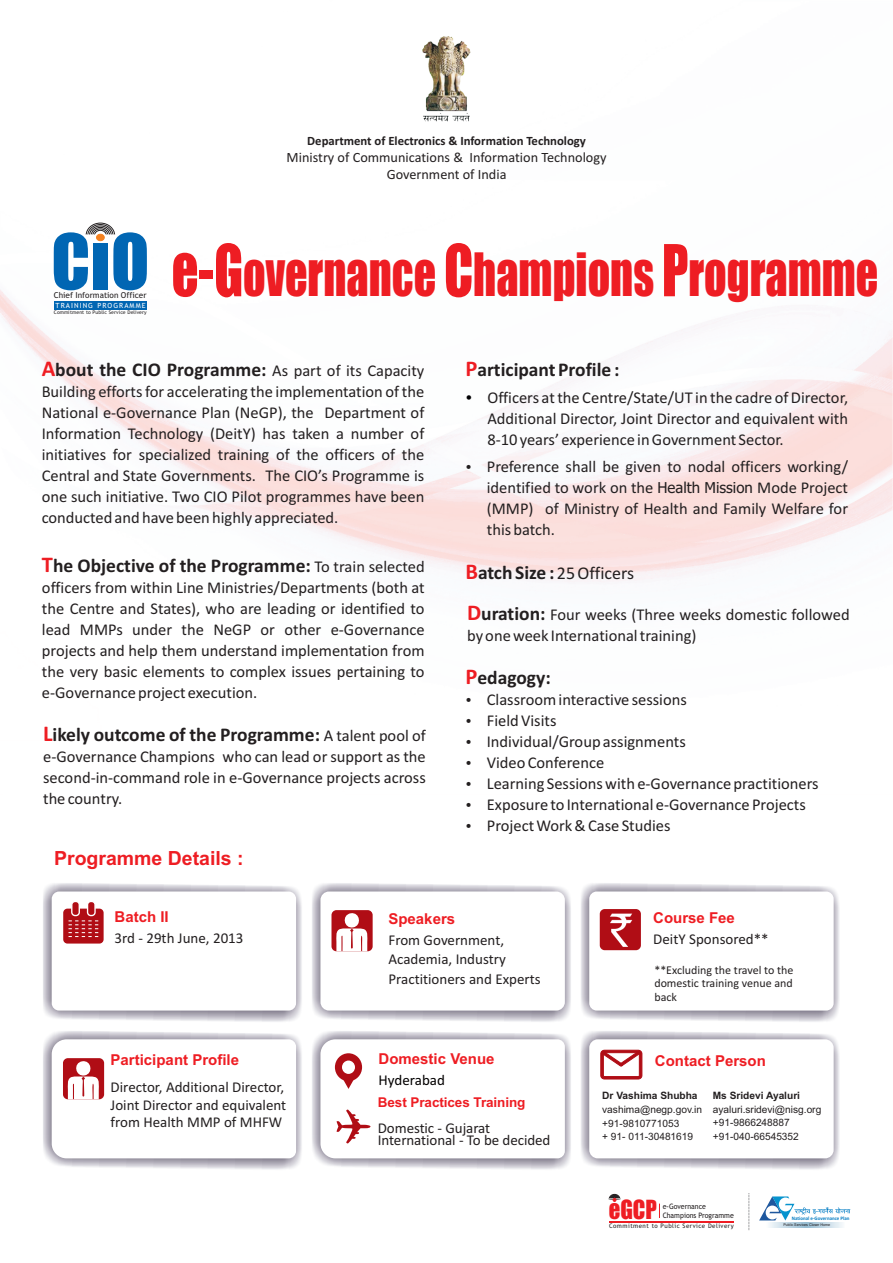
<style>
.page{position:relative;width:893px;height:1263px;background:#fff}
.page>*{position:absolute;margin:0;border:0;box-sizing:border-box;transform-origin:0 0}
.t1{font:70.35px "Impact";color:#0166b3}
.t2{font:55.2px "Impact";color:#ee1d23;scale:.8 1}
.t3{font:24.3px "Impact";color:#ee1d23;scale:.93 1}
.t4{font:700 19.5px "Calibri";color:#231f20}
.t5{font:700 19.5px "Arial";color:#ee1d23}
.t6{font:18px "Calibri";color:#231f20}
.t7{font:16.5px/21px "Calibri";color:#231f20;text-align:justify}
.t8{font:15px/19.5px "Calibri";color:#231f20}
.t9{font:700 15px "Arial";color:#ee1d23}
.t10{font:15px "Calibri";color:#030000}
.t11{font:14.25px/17.4px "Calibri";color:#231f20;text-align:center}
.t12{font:700 13.5px "Arial";letter-spacing:-.005em;color:#ee1d23}
.t13{font:700 12.75px "Calibri";color:#231f20}
.t14{font:12px/13.5px "Calibri";color:#231f20;text-align:justify}
.t15{font:10.2px/13.8px "Arial";color:#231f20}
.t16{font:700 10.2px "Arial";color:#231f20}
.t17{font:8.25px "Trebuchet MS";color:#231f20}
.t18{font:7.5px "Trebuchet MS";color:#231f20;scale:.93 1}
.t19{font:7.05px "Trebuchet MS";letter-spacing:.15em;color:#fff}
.t20{font:6.3px "Trebuchet MS";letter-spacing:.075em;color:#231f20}
.t21{font:700 5.25px "Calibri";color:#007bc3;scale:.95 1}
.t22{font:4.95px "Trebuchet MS";letter-spacing:.015em;color:#231f20;scale:1.04 1}
.t23{font:3.75px "Arial";color:#231f20;scale:.95 1}
.s1{font-size:66px}
.s2{font-size:22.5px;color:#ee1d23}
.s3{font-weight:400;font-size:16.5px}
.s4{font-family:"Tahoma";font-size:15px}
.s5{font-weight:700;font-size:22.5px;color:#ee1d23}
.s6{font-weight:700;font-size:19.5px}
</style>
<div class="page">
<img style="left:0;top:36px;width:893px;height:1195px">
<div style="left:54px;top:301px;width:93px;height:8px;background:#0166b3"></div>
<div style="left:94px;top:230px;width:13px;height:11px;border:1px solid #231f20;border-radius:50%"></div>
<div style="left:92px;top:228px;width:16px;height:14px;border:1px solid #231f20;border-radius:50%"></div>
<div style="left:91px;top:227px;width:19px;height:17px;border:1px solid #231f20;border-radius:50%"></div>
<div style="left:89px;top:226px;width:23px;height:19px;border:1px solid #231f20;border-radius:50%"></div>
<div style="left:87px;top:224px;width:26px;height:23px;border:1px solid #231f20;border-radius:50%"></div>
<div style="left:86px;top:223px;width:29px;height:25px;border:1px solid #231f20;border-radius:50%"></div>
<svg style="left:82px;top:234px;width:35px;height:15px"></svg>
<div style="left:96px;top:234px;width:9px;height:7px;background:#f58220;border:1px solid #f58220;border-radius:50%"></div>
<div style="left:94px;top:243px;width:14px;height:46px;background:#0166b3"></div>
<img style="left:422px;top:37px;width:49px;height:85px">
<svg style="left:759px;top:1196px;width:91px;height:24px"></svg>
<svg style="left:765px;top:1222px;width:80px;height:5px"></svg>
<hr style="left:609px;top:1221px;width:124px;height:1px;background:#ee1d23">
<svg style="left:659px;top:1203px;width:1px;height:15px"></svg>
<svg style="left:609px;top:1194px;width:11px;height:7px"></svg>
<svg style="left:748px;top:1193px;width:1px;height:37px"></svg>
<img style="left:43px;top:882px;width:259px;height:141px">
<div style="left:52px;top:891px;width:244px;height:119px;background:#fff;border-radius:7px"></div>
<img style="left:312px;top:882px;width:259px;height:141px">
<div style="left:320px;top:891px;width:245px;height:119px;background:#fff;border-radius:9px"></div>
<img style="left:580px;top:882px;width:260px;height:141px">
<div style="left:589px;top:891px;width:245px;height:119px;background:#fff;border-radius:7px"></div>
<img style="left:43px;top:1030px;width:259px;height:141px">
<img style="left:312px;top:1030px;width:259px;height:141px">
<img style="left:580px;top:1030px;width:260px;height:141px">
<div style="left:589px;top:1039px;width:245px;height:119px;background:#fff;border-radius:9px"></div>
<div style="left:63px;top:909px;width:41px;height:34px;background:#b00d15;border-radius:4px"></div>
<div style="left:71px;top:901px;width:9px;height:15px;background:#b00d15;border:1px solid #fff;border-radius:3px"></div>
<div style="left:87px;top:901px;width:9px;height:15px;background:#b00d15;border:1px solid #fff;border-radius:3px"></div>
<svg style="left:69px;top:920px;width:29px;height:17px"></svg>
<div style="left:331px;top:910px;width:42px;height:41px;background:#b00d15;border-radius:5px"></div>
<svg style="left:336px;top:913px;width:32px;height:38px"></svg>
<div style="left:600px;top:909px;width:41px;height:41px;background:#b00d15;border-radius:5px"></div>
<svg style="left:610px;top:914px;width:22px;height:33px"></svg>
<svg style="left:320px;top:1039px;width:245px;height:119px"></svg>
<svg style="left:600px;top:1049px;width:42px;height:30px"></svg>
<svg style="left:52px;top:1039px;width:244px;height:119px"></svg>
<svg style="left:467px;top:465px;width:4px;height:4px"></svg>
<svg style="left:467px;top:395px;width:4px;height:5px"></svg>
<svg style="left:467px;top:698px;width:4px;height:4px"></svg>
<svg style="left:467px;top:719px;width:4px;height:4px"></svg>
<svg style="left:467px;top:740px;width:4px;height:4px"></svg>
<svg style="left:467px;top:761px;width:4px;height:4px"></svg>
<svg style="left:467px;top:782px;width:4px;height:4px"></svg>
<svg style="left:467px;top:803px;width:4px;height:4px"></svg>
<svg style="left:467px;top:824px;width:4px;height:4px"></svg>
<h1 class="t1" style="left:51px;top:233px;width:100px">C O</h1>
<p class="t19" style="left:56px;top:302px;width:92px">TRAINING PROGRAMME</p>
<p class="t17" style="left:54px;top:292px;width:94px">Chief Information Officer</p>
<p class="t22" style="left:54px;top:311px;width:91px">Commitment to Public Service Delivery</p>
<p class="t13" style="left:307px;top:135px;width:280px">Department of Electronics &amp; Information Technology</p>
<p class="t11" style="left:287px;top:150px;width:322px">Ministry of Communications &amp; Information Technology<br>Government of India</p>
<h2 class="t2" style="left:172px;top:253px;width:885px"><span class="s1">e-G</span>overnance <span class="s1">C</span>hampions <span class="s1">P</span>rogramme</h2>
<p class="t4" style="left:42px;top:361px;width:384px"><span class="s2">A</span>bout the CIO Programme: <span class="s3">As part of its Capacity</span></p>
<p class="t7" style="left:42px;top:382px;width:384px">Building efforts for accelerating the implementation of the National e-Governance Plan (NeGP), the Department of Information Technology (DeitY) has taken a number of initiatives for specialized training of the officers of the Central and State Governments. The CIO’s Programme is one such initiative. Two CIO Pilot programmes have been conducted and have been highly appreciated.</p>
<p class="t4" style="left:42px;top:557px;width:270px"><span class="s2">T</span>he Objective of the Programme:</p>
<p class="t7" style="left:42px;top:578px;width:384px">officers from within Line Ministries/Departments (both at the Centre and States), who are leading or identified to lead MMPs under the NeGP or other e-Governance projects and help them understand implementation from the very basic elements to complex issues pertaining to e-Governance project execution.</p>
<p class="t7" style="left:315px;top:557px;width:112px">To train selected</p>
<p class="t4" style="left:43px;top:726px;width:278px"><span class="s2">L</span>ikely outcome of the Programme:</p>
<p class="t7" style="left:43px;top:747px;width:384px">e-Governance Champions who can lead or support as the second-in-command role in e-Governance projects across the country.</p>
<p class="t7" style="left:324px;top:726px;width:104px">A talent pool of</p>
<p class="t5" style="left:54px;top:851px;width:191px">Programme Details :</p>
<p class="t4" style="left:465px;top:361px;width:155px"><span class="s2">P</span>articipant Profile :</p>
<p class="t7" style="left:487px;top:388px;width:362px">Officers at the Centre/State/UT in the cadre of Director, Additional Director, Joint Director and equivalent with 8-10 years’ experience in Government Sector.</p>
<p class="t7" style="left:487px;top:457px;width:363px">Preference shall be given to nodal officers working/ identified to work on the <span class="s4">Health Mission</span> Mode Project (MMP) of Ministry of Health and Family Welfare for this batch.</p>
<p class="t6" style="left:465px;top:566px;width:170px"><span class="s5">B</span><span class="s6">atch Size :</span> 25 Officers</p>
<p class="t4" style="left:467px;top:605px;width:80px"><span class="s2">D</span>uration:</p>
<p class="t7" style="left:467px;top:626px;width:231px">by one week International training)</p>
<p class="t7" style="left:550px;top:605px;width:301px">Four weeks (Three weeks domestic followed</p>
<p class="t4" style="left:465px;top:670px;width:87px"><span class="s2">P</span>edagogy:</p>
<p class="t7" style="left:487px;top:691px;width:333px;text-align:left">Classroom interactive sessions<br>Field Visits<br>Individual/Group assignments<br>Video Conference<br>Learning Sessions with e-Governance practitioners<br>Exposure to International e-Governance Projects<br>Project Work &amp; Case Studies</p>
<p class="t9" style="left:115px;top:911px;width:56px">Batch II</p>
<p class="t8" style="left:115px;top:930px;width:130px">3rd - 29th June, 2013</p>
<p class="t9" style="left:111px;top:1054px;width:130px">Participant Profile</p>
<p class="t8" style="left:111px;top:1080px;width:177px;line-height:17.2px">Director, Additional Director,<br>Joint Director and equivalent from Health MMP of MHFW</p>
<p class="t9" style="left:388px;top:913px;width:68px">Speakers</p>
<p class="t8" style="left:388px;top:931px;width:154px">From Government,<br>Academia, Industry<br>Practitioners and Experts</p>
<p class="t9" style="left:379px;top:1053px;width:117px">Domestic Venue</p>
<p class="t10" style="left:379px;top:1073px;width:68px">Hyderabad</p>
<p class="t12" style="left:378px;top:1097px;width:149px">Best Practices Training</p>
<p class="t8" style="left:378px;top:1123px;width:174px;line-height:12.6px">Domestic - Gujarat<br>International - To be decided</p>
<p class="t9" style="left:653px;top:912px;width:83px">Course Fee</p>
<p class="t8" style="left:653px;top:930px;width:117px">DeitY Sponsored**</p>
<p class="t14" style="left:654px;top:964px;width:141px">**Excluding the travel to the domestic training venue and back</p>
<p class="t9" style="left:655px;top:1055px;width:112px">Contact Person</p>
<p class="t16" style="left:602px;top:1091px;width:97px">Dr Vashima Shubha</p>
<p class="t15" style="left:602px;top:1103px;width:101px">vashima@negp.gov.in +91-9810771053<br>+ 91- 011-30481619</p>
<p class="t16" style="left:713px;top:1091px;width:89px">Ms Sridevi Ayaluri</p>
<p class="t15" style="left:713px;top:1103px;width:110px">ayaluri.sridevi@nisg.org +91-9866248887 +91-040-66545352</p>
<h3 class="t3" style="left:609px;top:1199px;width:53px">eGCP</h3>
<p class="t18" style="left:663px;top:1203px;width:48px">e-Governance</p>
<p class="t18" style="left:663px;top:1212px;width:78px">Champions Programme</p>
<p class="t20" style="left:609px;top:1223px;width:126px">Commitment to Public Service Delivery</p>
<p class="t21" style="left:792px;top:1216px;width:62px">National e-Governance Plan</p>
<p class="t23" style="left:783px;top:1223px;width:51px">Public Services Closer Home</p>
</div>
